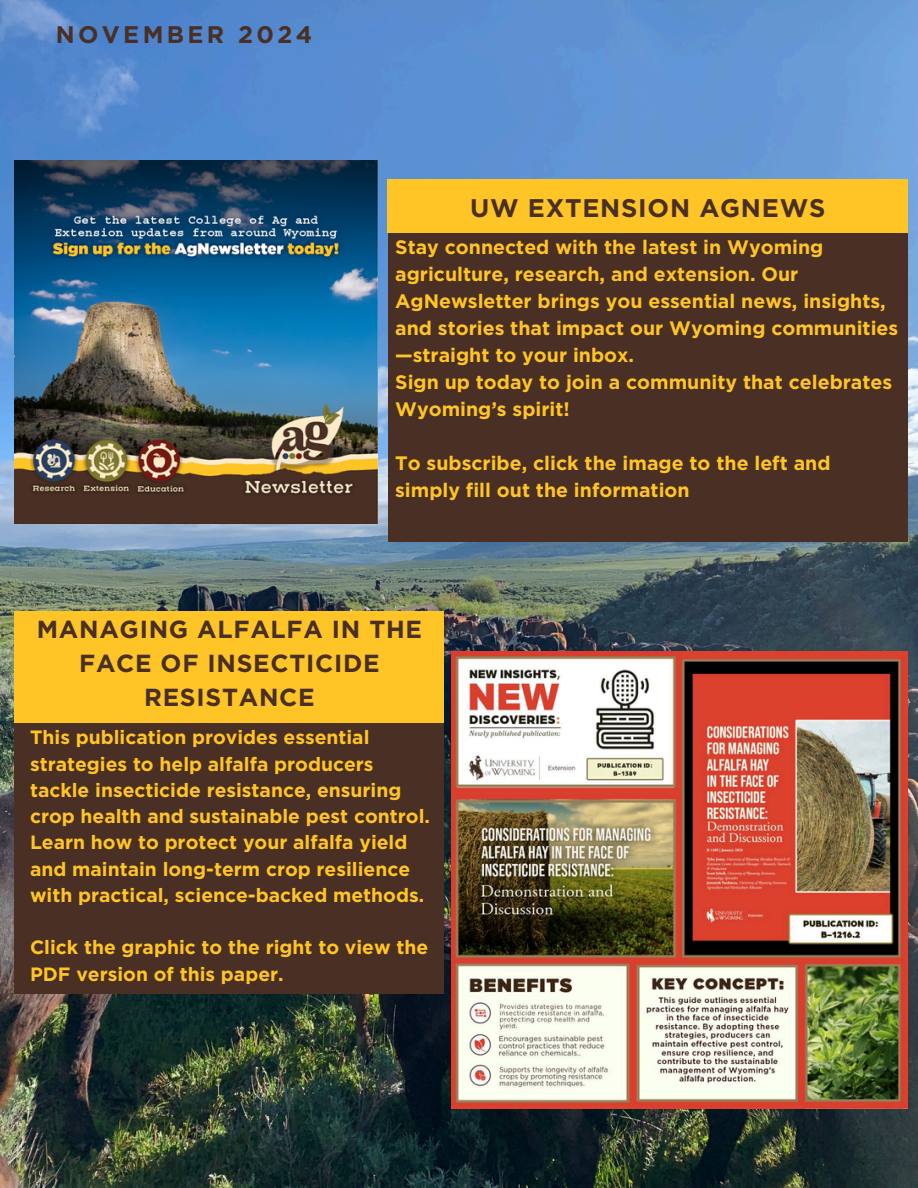
<style>
.page{position:relative;width:918px;height:1188px;background:#fff}
.page>*{position:absolute;margin:0;border:0;box-sizing:border-box;transform-origin:0 0}
.t1{font:700 25.5px "Gotham";letter-spacing:.03em;color:#492f24}
.t2{font:700 24.75px/33.8px "Gotham";letter-spacing:.03em;color:#492f24;text-align:center}
.t3{font:700 24px "Gotham";letter-spacing:.14em;color:#492f24}
.t4{font:700 19.5px/27px "Gotham";color:#ffc425}
.t5{font:700 19.2px/26.2px "Gotham";color:#ffc425}
</style>
<div class="page">
<img style="left:0;top:0;width:918px;height:1188px">
<div style="left:15px;top:722px;width:429px;height:272px;background:#492f24"></div>
<div style="left:15px;top:611px;width:429px;height:111px;background:#ffc425"></div>
<div style="left:388px;top:229px;width:519px;height:313px;background:#492f24"></div>
<div style="left:388px;top:179px;width:520px;height:54px;background:#ffc425"></div>
<img style="left:15px;top:160px;width:363px;height:364px">
<img style="left:451px;top:652px;width:457px;height:457px">
<p class="t3" style="left:56px;top:24px;width:258px">NOVEMBER 2024</p>
<h1 class="t1" style="left:470px;top:196px;width:357px">UW EXTENSION AGNEWS</h1>
<p class="t4" style="left:395px;top:235px;width:505px">Stay connected with the latest in Wyoming agriculture, research, and extension. Our AgNewsletter brings you essential news, insights, and stories that impact our Wyoming communities —straight to your inbox.</p>
<p class="t4" style="left:395px;top:370px;width:499px">Sign up today to join a community that celebrates<br>Wyoming’s spirit!</p>
<p class="t4" style="left:395px;top:451px;width:437px">To subscribe, click the image to the left and simply fill out the information</p>
<p class="t2" style="left:37px;top:614px;width:387px">MANAGING ALFALFA IN THE<br>FACE OF INSECTICIDE<br>RESISTANCE</p>
<p class="t5" style="left:30px;top:726px;width:401px">This publication provides essential strategies to help alfalfa producers tackle insecticide resistance, ensuring crop health and sustainable pest control.</p>
<p class="t5" style="left:30px;top:830px;width:396px">Learn how to protect your alfalfa yield and maintain long-term crop resilience with practical, science-backed methods.</p>
<h1 class="t5" style="left:30px;top:935px;width:400px">Click the graphic to the right to view the<br>PDF version of this paper.</h1>
</div>
